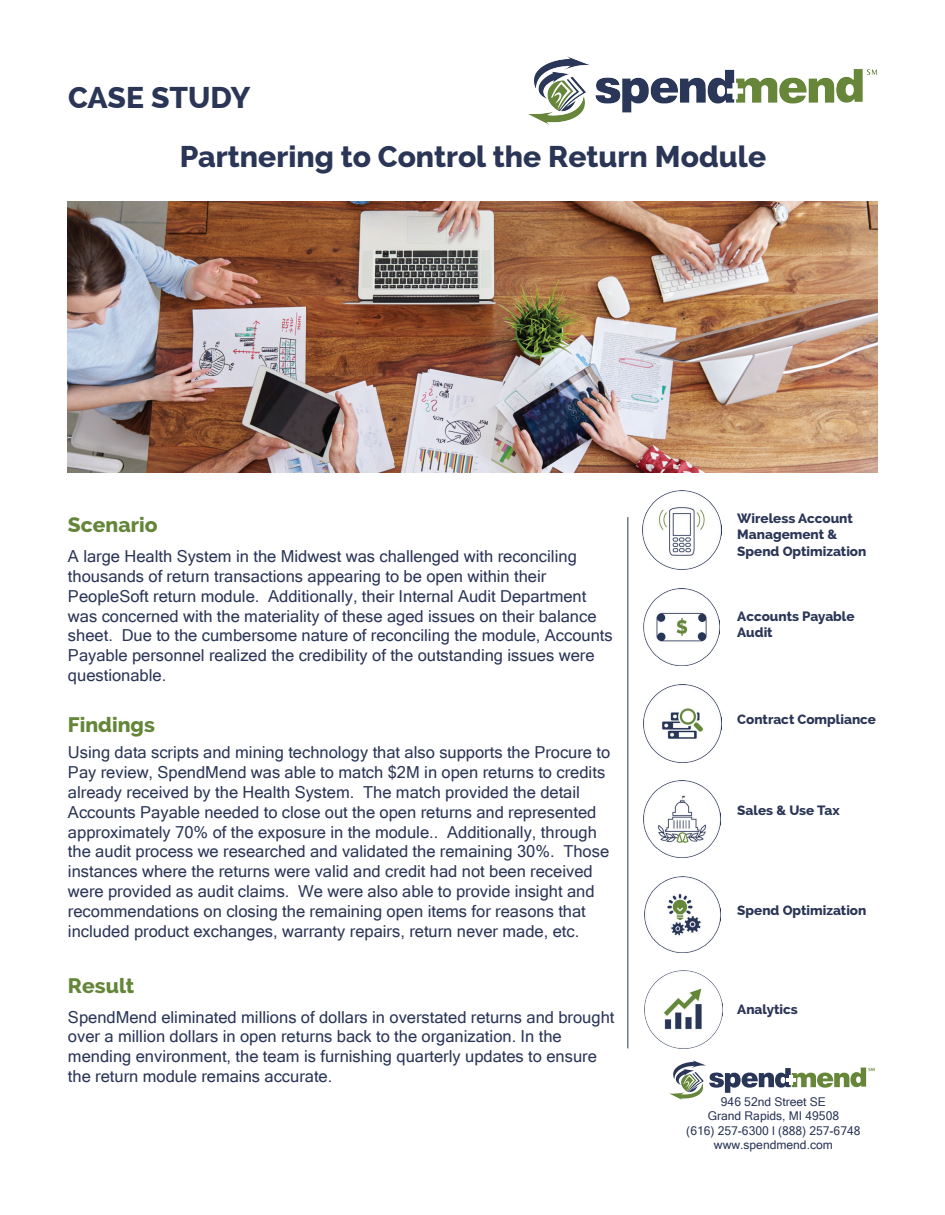
<style>
.page{position:relative;width:945px;height:1215px;background:#fff}
.page>*{position:absolute;margin:0;border:0;box-sizing:border-box;transform-origin:0 0}
.t1{font:800 30px "Raleway";color:#2b3657}
.t2{font:800 21px "Raleway";color:#648639}
.t3{font:16.5px/19.8px "Microsoft Sans Serif";color:#2b3657}
.t4{font:800 13.5px/16.2px "Raleway";color:#2b3657}
.t5{font:12.15px/14.5px "Microsoft Sans Serif";color:#2b3657;text-align:center}
</style>
<div class="page">
<img style="left:68px;top:201px;width:810px;height:271px">
<hr style="left:627px;top:517px;width:1px;height:531px;background:#2b3657">
<img style="left:643px;top:491px;width:79px;height:79px">
<img style="left:643px;top:589px;width:77px;height:76px">
<img style="left:643px;top:684px;width:78px;height:78px">
<img style="left:644px;top:781px;width:76px;height:76px">
<img style="left:644px;top:876px;width:76px;height:76px">
<img style="left:644px;top:971px;width:78px;height:77px">
<img style="left:528px;top:57px;width:349px;height:67px">
<svg style="left:669px;top:1060px;width:205px;height:40px"></svg>
<h1 class="t1" style="left:68px;top:80px;width:184px">CASE STUDY</h1>
<h1 class="t1" style="left:180px;top:140px;width:588px">Partnering to Control the Return Module</h1>
<p class="t2" style="left:68px;top:513px;width:91px">Scenario</p>
<p class="t3" style="left:68px;top:546px;width:546px">A large Health System in the Midwest was challenged with reconciling thousands of return transactions appearing to be open within their PeopleSoft return module. Additionally, their Internal Audit Department was concerned with the materiality of these aged issues on their balance sheet. Due to the cumbersome nature of reconciling the module, Accounts Payable personnel realized the credibility of the outstanding issues were questionable.</p>
<p class="t2" style="left:68px;top:713px;width:88px">Findings</p>
<p class="t3" style="left:68px;top:742px;width:544px">Using data scripts and mining technology that also supports the Procure to Pay review, SpendMend was able to match $2M in open returns to credits already received by the Health System. The match provided the detail Accounts Payable needed to close out the open returns and represented approximately 70% of the exposure in the module.. Additionally, through the audit process we researched and validated the remaining 30%. Those instances where the returns were valid and credit had not been received were provided as audit claims. We were also able to provide insight and recommendations on closing the remaining open items for reasons that included product exchanges, warranty repairs, return never made, etc.</p>
<p class="t2" style="left:68px;top:973px;width:68px">Result</p>
<p class="t3" style="left:68px;top:1006px;width:548px">SpendMend eliminated millions of dollars in overstated returns and brought over a million dollars in open returns back to the organization. In the mending environment, the team is furnishing quarterly updates to ensure the return module remains accurate.</p>
<p class="t4" style="left:737px;top:511px;width:131px">Wireless Account<br>Management &amp;<br>Spend Optimization</p>
<p class="t4" style="left:737px;top:608px;width:119px">Accounts Payable<br>Audit</p>
<p class="t4" style="left:737px;top:711px;width:140px">Contract Compliance</p>
<p class="t4" style="left:737px;top:802px;width:104px">Sales &amp; Use Tax</p>
<p class="t4" style="left:737px;top:903px;width:131px">Spend Optimization</p>
<p class="t4" style="left:737px;top:1001px;width:62px">Analytics</p>
<p class="t5" style="left:686px;top:1094px;width:176px">946 52nd Street SE<br>Grand Rapids, MI 49508<br>(616) 257-6300 l (888) 257-6748 www.spendmend.com</p>
</div>
